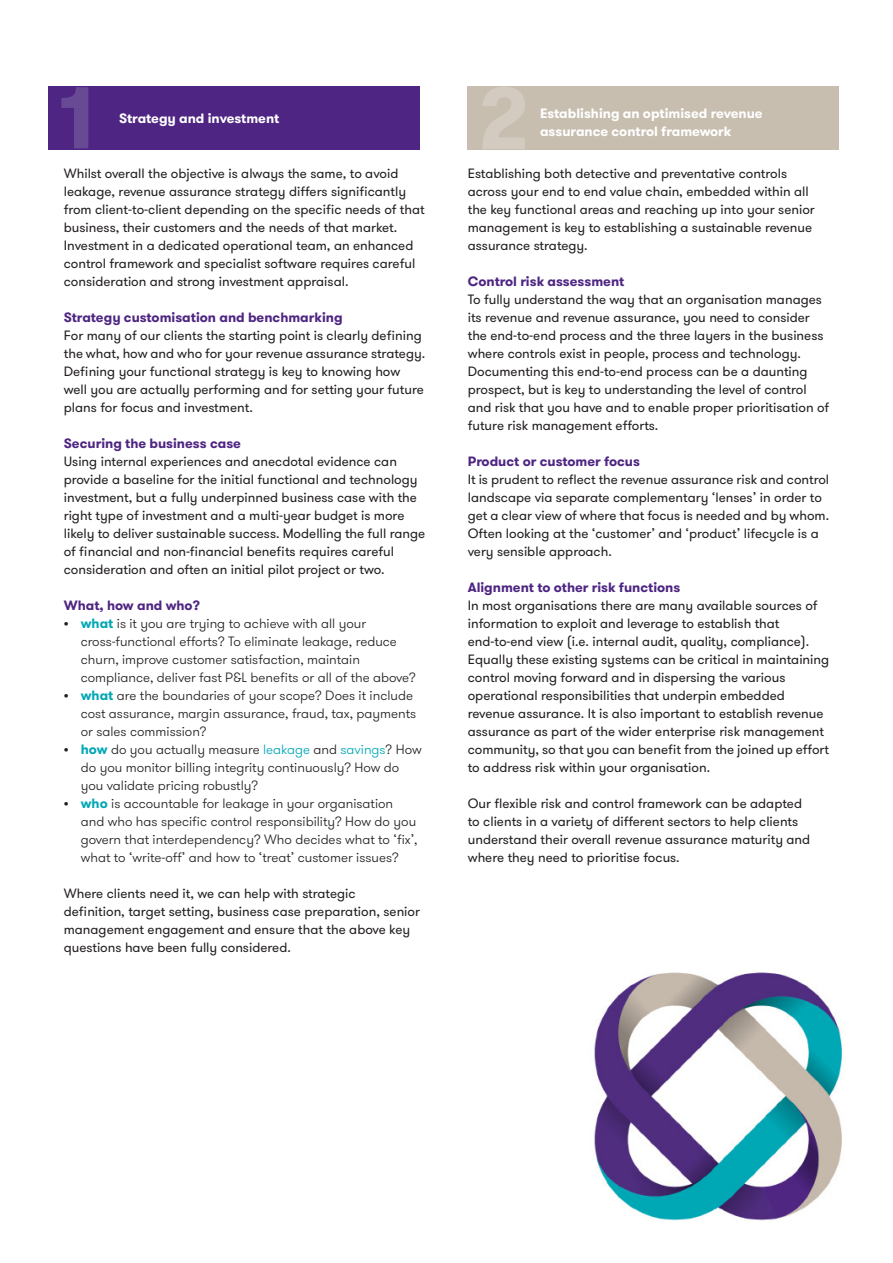
<style>
.page{position:relative;width:893px;height:1263px;background:#fff}
.page>*{position:absolute;margin:0;border:0;box-sizing:border-box;transform-origin:0 0}
.Sub_Head{font:700 87.3px "GT Walsheim Pro";color:#684994}
.Sub_Head-2{font:13.5px/18px "GT Walsheim Pro";color:#231f20}
.t1{font:300 13.5px/18px "GT Walsheim Pro";color:#231f20}
.Sub_Head-3{font:700 13.5px "GT Walsheim Pro";color:#4e2582}
.Sub_Head-4{font:700 13.5px "GT Walsheim Pro";color:#fff}
.s1{font-weight:700}
.s2{font-weight:700;color:#00a7b5}
.s3{color:#00a7b5}
</style>
<div class="page">
<div style="left:48px;top:86px;width:371px;height:64px;background:#4e2582"></div>
<div style="left:468px;top:86px;width:371px;height:64px;background:#c8beaf"></div>
<img style="left:594px;top:972px;width:248px;height:249px">
<p class="Sub_Head" style="left:59px;top:61px;width:37px">1</p>
<p class="Sub_Head-4" style="left:119px;top:109px;width:162px">Strategy and investment</p>
<p class="Sub_Head-4" style="left:540px;top:105px;width:224px">Establishing an optimised revenue</p>
<p class="Sub_Head-4" style="left:540px;top:123px;width:193px">assurance control framework</p>
<p class="Sub_Head-2" style="left:64px;top:165px;width:362px">Whilst overall the objective is always the same, to avoid leakage, revenue assurance strategy differs significantly from client-to-client depending on the specific needs of that business, their customers and the needs of that market.<br>Investment in a dedicated operational team, an enhanced control framework and specialist software requires careful consideration and strong investment appraisal.</p>
<p class="Sub_Head-3" style="left:64px;top:308px;width:280px">Strategy customisation and benchmarking</p>
<p class="Sub_Head-2" style="left:64px;top:327px;width:363px">For many of our clients the starting point is clearly defining the what, how and who for your revenue assurance strategy.<br>Defining your functional strategy is key to knowing how well you are actually performing and for setting your future plans for focus and investment.</p>
<p class="Sub_Head-3" style="left:64px;top:434px;width:179px">Securing the business case</p>
<p class="Sub_Head-2" style="left:64px;top:453px;width:363px">Using internal experiences and anecdotal evidence can provide a baseline for the initial functional and technology investment, but a fully underpinned business case with the right type of investment and a multi-year budget is more likely to deliver sustainable success. Modelling the full range of financial and non-financial benefits requires careful consideration and often an initial pilot project or two.</p>
<p class="Sub_Head-3" style="left:64px;top:596px;width:138px">What, how and who?</p>
<p class="t1" style="left:81px;top:615px;width:337px;text-indent:-17px"><span class="s1">•</span> <span class="s2">what</span> is it you are trying to achieve with all your cross-functional efforts? To eliminate leakage, reduce churn, improve customer satisfaction, maintain compliance, deliver fast P&amp;L benefits or all of the above?</p>
<p class="t1" style="left:81px;top:687px;width:337px;text-indent:-17px"><span class="s1">•</span> <span class="s2">what</span> are the boundaries of your scope? Does it include cost assurance, margin assurance, fraud, tax, payments or sales commission?</p>
<p class="t1" style="left:81px;top:741px;width:342px;text-indent:-17px"><span class="s1">•</span> <span class="s2">how</span> do you actually measure <span class="s3">leakage</span> and <span class="s3">savings</span>? How do you monitor billing integrity continuously? How do you validate pricing robustly?</p>
<p class="t1" style="left:81px;top:795px;width:338px;text-indent:-17px"><span class="s1">•</span> <span class="s2">who</span> is accountable for leakage in your organisation and who has specific control responsibility? How do you govern that interdependency? Who decides what to ‘fix’, what to ‘write-off’ and how to ‘treat’ customer issues?</p>
<p class="Sub_Head-2" style="left:64px;top:885px;width:358px">Where clients need it, we can help with strategic definition, target setting, business case preparation, senior management engagement and ensure that the above key questions have been fully considered.</p>
<p class="Sub_Head-2" style="left:468px;top:165px;width:349px">Establishing both detective and preventative controls across your end to end value chain, embedded within all the key functional areas and reaching up into your senior management is key to establishing a sustainable revenue assurance strategy.</p>
<p class="Sub_Head-3" style="left:468px;top:272px;width:158px">Control risk assessment</p>
<p class="Sub_Head-2" style="left:468px;top:291px;width:363px">To fully understand the way that an organisation manages its revenue and revenue assurance, you need to consider the end-to-end process and the three layers in the business where controls exist in people, process and technology.<br>Documenting this end-to-end process can be a daunting prospect, but is key to understanding the level of control and risk that you have and to enable proper prioritisation of future risk management efforts.</p>
<p class="Sub_Head-3" style="left:468px;top:452px;width:174px">Product or customer focus</p>
<p class="Sub_Head-2" style="left:468px;top:471px;width:363px">It is prudent to reflect the revenue assurance risk and control landscape via separate complementary ‘lenses’ in order to get a clear view of where that focus is needed and by whom.<br>Often looking at the ‘customer’ and ‘product’ lifecycle is a very sensible approach.</p>
<p class="Sub_Head-3" style="left:468px;top:578px;width:214px">Alignment to other risk functions</p>
<p class="Sub_Head-2" style="left:468px;top:597px;width:363px">In most organisations there are many available sources of information to exploit and leverage to establish that end-to-end view (i.e. internal audit, quality, compliance).<br>Equally these existing systems can be critical in maintaining control moving forward and in dispersing the various operational responsibilities that underpin embedded revenue assurance. It is also important to establish revenue assurance as part of the wider enterprise risk management community, so that you can benefit from the joined up effort to address risk within your organisation.</p>
<p class="Sub_Head-2" style="left:468px;top:795px;width:344px">Our flexible risk and control framework can be adapted to clients in a variety of different sectors to help clients understand their overall revenue assurance maturity and where they need to prioritise focus.</p>
</div>
